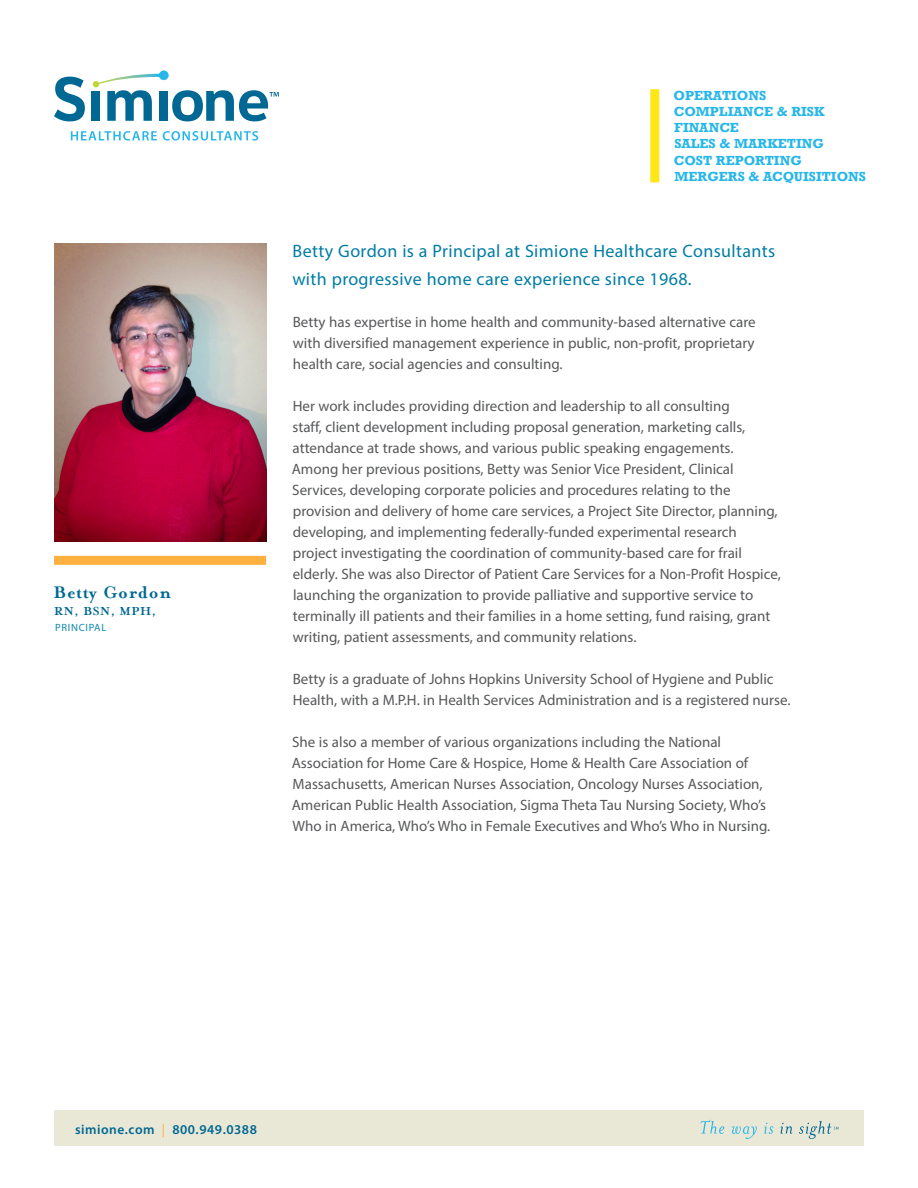
<style>
.page{position:relative;width:918px;height:1188px;background:#fff}
.page>*{position:absolute;margin:0;border:0;box-sizing:border-box;transform-origin:0 0}
.t1{font:700 19.5px "Mrs Eaves";letter-spacing:.04em;color:#006893}
.t2{font:18px/28.5px "Myriad Pro";letter-spacing:.02em;color:#007da5}
.t3{font:15px "Myriad Pro";color:#57585a}
.t4{font:700 13.5px "Rockwell";color:#26b6ea}
.t5{font:600 13.5px "Myriad Pro";letter-spacing:.04em;color:#006893}
.t6{font:700 13.5px "Mrs Eaves";letter-spacing:.04em;color:#006893}
.t7{font:10.5px "Myriad Pro";letter-spacing:.07em;color:#0d89b0}
.s1{font-weight:400;color:#fbb03f}
</style>
<div class="page">
<svg style="left:71px;top:131px;width:86px;height:10px"></svg>
<svg style="left:163px;top:131px;width:95px;height:10px"></svg>
<svg style="left:54px;top:77px;width:31px;height:44px"></svg>
<div style="left:91px;top:91px;width:9px;height:30px;background:#006893"></div>
<svg style="left:93px;top:71px;width:186px;height:50px"></svg>
<div style="left:650px;top:89px;width:9px;height:93px;background:#ffe616"></div>
<div style="left:54px;top:556px;width:212px;height:9px;background:#fbb03f"></div>
<div style="left:54px;top:1110px;width:810px;height:36px;background:#e9e7d5"></div>
<svg style="left:780px;top:1121px;width:59px;height:18px"></svg>
<svg style="left:700px;top:1120px;width:73px;height:19px"></svg>
<img style="left:54px;top:243px;width:212px;height:299px">
<p class="t1" style="left:53px;top:581px;width:119px">Betty Gordon</p>
<p class="t6" style="left:54px;top:603px;width:103px">RN, BSN, MPH,</p>
<p class="t7" style="left:55px;top:621px;width:53px">PRINCIPAL</p>
<p class="t4" style="left:674px;top:87px;width:94px">OPERATIONS</p>
<p class="t4" style="left:674px;top:103px;width:152px">COMPLIANCE &amp; RISK</p>
<p class="t4" style="left:674px;top:119px;width:66px">FINANCE</p>
<p class="t4" style="left:674px;top:136px;width:151px">SALES &amp; MARKETING</p>
<p class="t4" style="left:674px;top:152px;width:129px">COST REPORTING</p>
<p class="t4" style="left:675px;top:168px;width:193px">MERGERS &amp; ACQUISITIONS</p>
<p class="t2" style="left:292px;top:236px;width:484px">Betty Gordon is a Principal at Simione Healthcare Consultants with progressive home care experience since 1968.</p>
<p class="t3" style="left:293px;top:313px;width:465px">Betty has expertise in home health and community-based alternative care</p>
<p class="t3" style="left:293px;top:334px;width:463px">with diversified management experience in public, non-profit, proprietary</p>
<p class="t3" style="left:293px;top:355px;width:271px">health care, social agencies and consulting.</p>
<p class="t3" style="left:293px;top:397px;width:439px">Her work includes providing direction and leadership to all consulting</p>
<p class="t3" style="left:293px;top:418px;width:454px">staff, client development including proposal generation, marketing calls,</p>
<p class="t3" style="left:293px;top:439px;width:442px">attendance at trade shows, and various public speaking engagements.</p>
<p class="t3" style="left:292px;top:460px;width:443px">Among her previous positions, Betty was Senior Vice President, Clinical</p>
<p class="t3" style="left:292px;top:481px;width:440px">Services, developing corporate policies and procedures relating to the</p>
<p class="t3" style="left:293px;top:502px;width:486px">provision and delivery of home care services, a Project Site Director, planning,</p>
<p class="t3" style="left:293px;top:523px;width:446px">developing, and implementing federally-funded experimental research</p>
<p class="t3" style="left:293px;top:544px;width:451px">project investigating the coordination of community-based care for frail</p>
<p class="t3" style="left:293px;top:565px;width:490px">elderly. She was also Director of Patient Care Services for a Non-Profit Hospice,</p>
<p class="t3" style="left:293px;top:586px;width:462px">launching the organization to provide palliative and supportive service to</p>
<p class="t3" style="left:293px;top:607px;width:479px">terminally ill patients and their families in a home setting, fund raising, grant</p>
<p class="t3" style="left:293px;top:628px;width:345px">writing, patient assessments, and community relations.</p>
<p class="t3" style="left:293px;top:670px;width:482px">Betty is a graduate of Johns Hopkins University School of Hygiene and Public</p>
<p class="t3" style="left:293px;top:691px;width:499px">Health, with a M.P.H. in Health Services Administration and is a registered nurse.</p>
<p class="t3" style="left:292px;top:733px;width:430px">She is also a member of various organizations including the National</p>
<p class="t3" style="left:292px;top:754px;width:458px">Association for Home Care &amp; Hospice, Home &amp; Health Care Association of</p>
<p class="t3" style="left:293px;top:775px;width:472px">Massachusetts, American Nurses Association, Oncology Nurses Association,</p>
<p class="t3" style="left:292px;top:796px;width:476px">American Public Health Association, Sigma Theta Tau Nursing Society, Who’s</p>
<p class="t3" style="left:293px;top:817px;width:479px">Who in America, Who’s Who in Female Executives and Who’s Who in Nursing.</p>
<p class="t5" style="left:75px;top:1120px;width:184px">simione.com <span class="s1">|</span> 800.949.0388</p>
</div>
